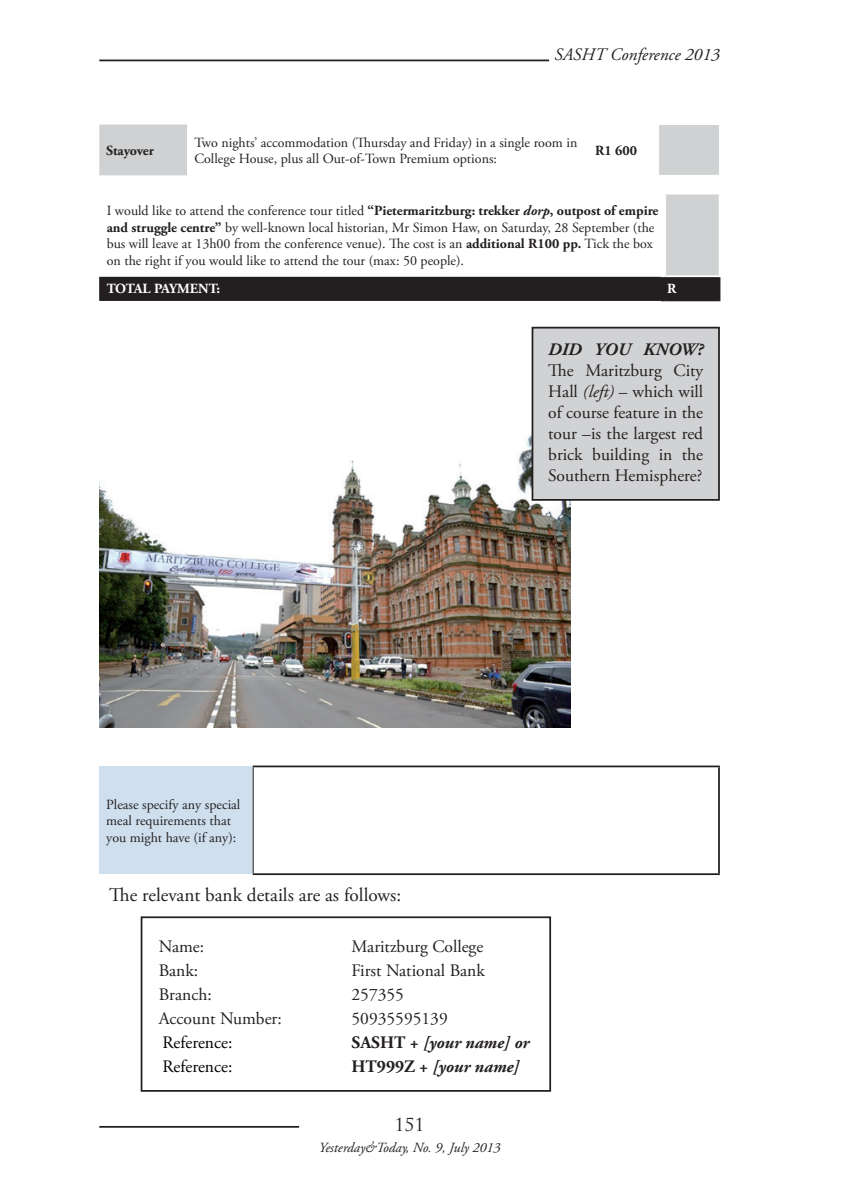
<style>
.page{position:relative;width:844px;height:1191px;background:#fff}
.page>*{position:absolute;margin:0;border:0;box-sizing:border-box;transform-origin:0 0}
.t1{font:19.25px "Adobe Garamond Pro";color:#231f20}
.t2{font:17.5px/21px "Adobe Garamond Pro";color:#231f20;text-align:justify}
.t3{font:italic 700 17.5px "Adobe Garamond Pro";color:#231f20}
.t4{font:17.5px "Adobe Garamond Pro";color:#000}
.t5{font:italic 17.5px "Adobe Garamond Pro";color:#231f20}
.t6{font:17.5px "Trajan Pro";color:#231f20}
.t7{font:14px/16.8px "Adobe Garamond Pro";color:#231f20}
.t8{font:italic 14px "Adobe Garamond Pro";color:#231f20}
.t9{font:700 14px "Adobe Garamond Pro";letter-spacing:-.015em;color:#fff}
.t10{font:700 14px "Adobe Garamond Pro";letter-spacing:-.02em;color:#231f20}
.t11{font:700 14px "Adobe Garamond Pro";color:#231f20}
.s1{font-weight:700}
.s2{font-weight:700;font-style:italic}
.s3{font-style:italic}
.s4{font-style:normal}
</style>
<div class="page">
<hr style="left:99px;top:60px;width:450px;height:1px;background:#231f20">
<hr style="left:99px;top:1126px;width:200px;height:1px;background:#231f20">
<svg style="left:99px;top:124px;width:619px;height:51px"></svg>
<div style="left:187px;top:124px;width:401px;height:51px;background:#fff"></div>
<hr style="left:658px;top:124px;width:61px;height:1px;background:#fff">
<hr style="left:658px;top:125px;width:1px;height:50px;background:#fff">
<div style="left:665px;top:194px;width:54px;height:82px;background:#cfd1d2"></div>
<hr style="left:718px;top:277px;width:2px;height:22px;background:#231f20">
<hr style="left:665px;top:299px;width:55px;height:2px;background:#231f20">
<hr style="left:718px;top:194px;width:2px;height:81px;background:#fff">
<div style="left:99px;top:276px;width:620px;height:25px;background:#231f20"></div>
<hr style="left:665px;top:275px;width:55px;height:2px;background:#fff">
<hr style="left:665px;top:194px;width:1px;height:81px;background:#fff">
<hr style="left:99px;top:276px;width:561px;height:1px;background:#fff">
<div style="left:99px;top:766px;width:154px;height:108px;background:#cfdfee"></div>
<hr style="left:253px;top:765px;width:466px;height:2px;background:#231f20">
<hr style="left:718px;top:767px;width:1px;height:106px;background:#231f20">
<hr style="left:253px;top:873px;width:466px;height:2px;background:#231f20">
<hr style="left:253px;top:767px;width:1px;height:106px;background:#231f20">
<img style="left:99px;top:435px;width:471px;height:293px">
<div style="left:532px;top:328px;width:186px;height:172px;background:#d1d2d4"></div>
<div style="left:531px;top:327px;width:188px;height:174px;border:2px solid #231f20"></div>
<div style="left:141px;top:916px;width:410px;height:175px;border:2px solid #231f20"></div>
<p class="t5" style="left:554px;top:44px;width:167px">SASHT Conference 2013</p>
<p class="t10" style="left:106px;top:142px;width:49px">Stayover</p>
<p class="t7" style="left:194px;top:134px;width:384px">Two nights’ accommodation (Thursday and Friday) in a single room in<br>College House, plus all Out-of-Town Premium options:</p>
<p class="t11" style="left:595px;top:142px;width:43px">R1 600</p>
<p class="t7" style="left:107px;top:202px;width:553px">I would like to attend the conference tour titled <span class="s1">“Pietermaritzburg: trekker</span> <span class="s2">dorp</span><span class="s1">, outpost of empire and struggle centre”</span> by well-known local historian, Mr Simon Haw, on Saturday, 28 September (the bus will leave at 13h00 from the conference venue). The cost is an <span class="s1">additional R100 pp.</span> Tick the box on the right if you would like to attend the tour (max: 50 people).</p>
<p class="t9" style="left:107px;top:281px;width:115px">TOTAL PAYMENT:</p>
<p class="t9" style="left:667px;top:281px;width:11px">R</p>
<p class="t3" style="left:548px;top:339px;width:156px">DID YOU KNOW?</p>
<p class="t2" style="left:548px;top:360px;width:156px">The Maritzburg City Hall <span class="s3">(left)</span> – which will of course feature in the tour –is the largest red brick building in the Southern Hemisphere?</p>
<p class="t7" style="left:106px;top:796px;width:135px">Please specify any special meal requirements that you might have (if any):</p>
<h1 class="t1" style="left:109px;top:883px;width:293px">The relevant bank details are as follows:</h1>
<p class="t2" style="left:159px;top:937px;width:47px">Name:</p>
<p class="t2" style="left:351px;top:937px;width:133px">Maritzburg College</p>
<p class="t2" style="left:159px;top:961px;width:41px">Bank:</p>
<p class="t2" style="left:351px;top:961px;width:135px">First National Bank</p>
<p class="t2" style="left:159px;top:985px;width:54px">Branch:</p>
<p class="t2" style="left:351px;top:985px;width:54px">257355</p>
<p class="t2" style="left:159px;top:1008px;width:124px">Account Number:</p>
<p class="t2" style="left:351px;top:1008px;width:98px">50935595139</p>
<p class="t4" style="left:162px;top:1032px;width:72px">Reference:</p>
<p class="t3" style="left:351px;top:1032px;width:179px"><span class="s4">SASHT +</span> [your name] or</p>
<p class="t4" style="left:162px;top:1056px;width:72px">Reference:</p>
<p class="t3" style="left:351px;top:1056px;width:169px"><span class="s4">HT999Z +</span> [your name]</p>
<p class="t6" style="left:394px;top:1113px;width:31px">151</p>
<p class="t8" style="left:318px;top:1139px;width:183px">Yesterday&amp;Today, No. 9, July 2013</p>
</div>
